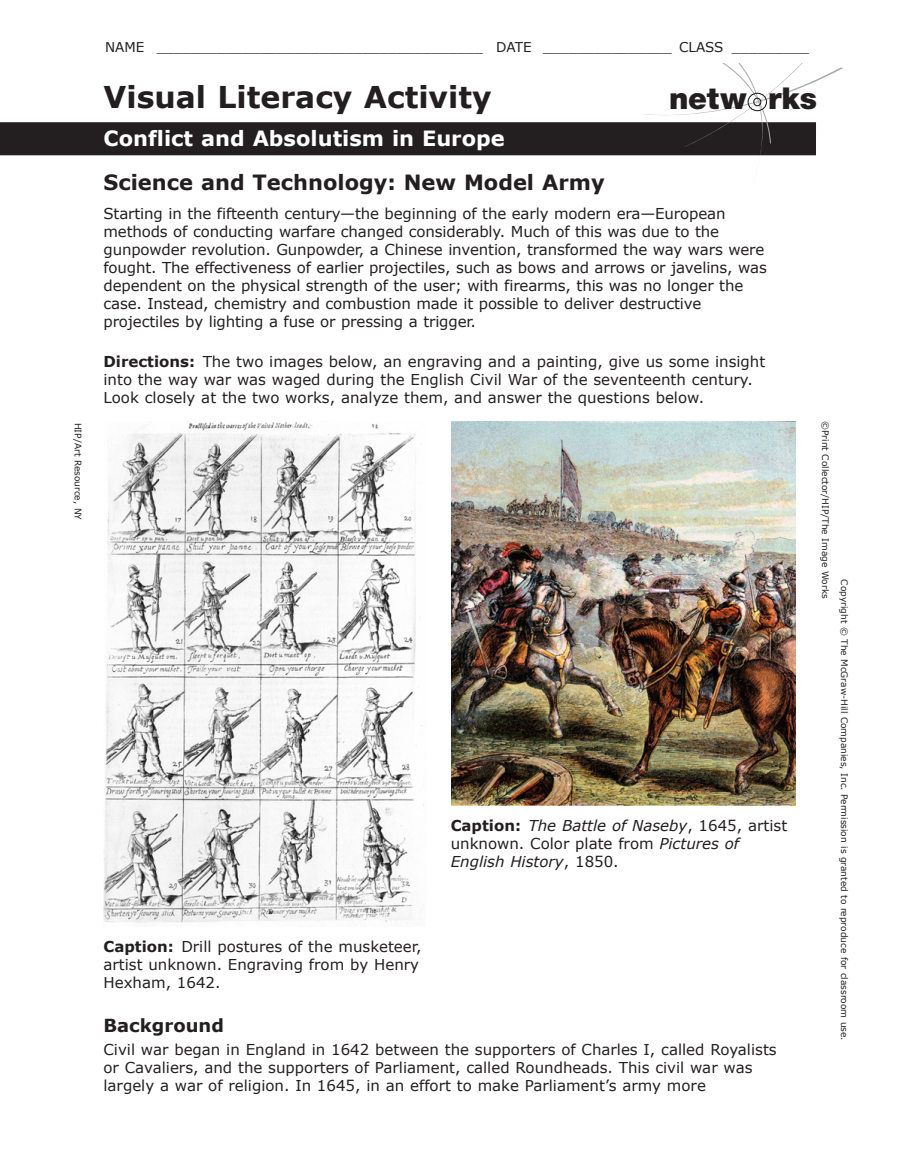
<style>
.page{position:relative;width:918px;height:1175px;background:#fff}
.page>*{position:absolute;margin:0;border:0;box-sizing:border-box;transform-origin:0 0}
.t1{font:900 30.15px "Helvetica Neue LT Std";color:#231f20}
.t2{font:700 30px "Verdana";color:#231f20}
.t3{font:700 21px "Verdana";color:#231f20}
.t4{font:700 21px "Verdana";color:#fff}
.t5{font:700 18px "Verdana";color:#231f20}
.t6{font:15px/18px "Verdana";letter-spacing:-.01em;color:#231f20}
.t7{font:italic 15px/18px "Verdana";color:#231f20}
.t8{font:13.5px "Verdana";color:#231f20}
.t9{font:9px "Verdana";color:#231f20}
.s1{font-weight:700}
.s2{font-weight:700;font-style:normal}
.s3{font-style:normal}
</style>
<div class="page">
<div style="left:0;top:122px;width:816px;height:33px;background:#231f20"></div>
<svg style="left:642px;top:63px;width:201px;height:93px"></svg>
<img style="left:104px;top:422px;width:320px;height:501px">
<img style="left:451px;top:421px;width:344px;height:384px">
<p class="t8" style="left:105px;top:39px;width:706px">NAME ______________________________________ DATE _______________ CLASS _________</p>
<h1 class="t1" style="left:669px;top:81px;width:150px">netw rks</h1>
<h3 class="t4" style="left:104px;top:125px;width:403px">Conflict and Absolutism in Europe</h3>
<h2 class="t2" style="left:104px;top:78px;width:390px">Visual Literacy Activity</h2>
<h3 class="t3" style="left:104px;top:169px;width:503px">Science and Technology: New Model Army</h3>
<p class="t6" style="left:104px;top:204px;width:665px">Starting in the fifteenth century—the beginning of the early modern era—European methods of conducting warfare changed considerably. Much of this was due to the gunpowder revolution. Gunpowder, a Chinese invention, transformed the way wars were fought. The effectiveness of earlier projectiles, such as bows and arrows or javelins, was dependent on the physical strength of the user; with firearms, this was no longer the case. Instead, chemistry and combustion made it possible to deliver destructive projectiles by lighting a fuse or pressing a trigger.</p>
<p class="t6" style="left:104px;top:352px;width:663px"><span class="s1">Directions:</span> The two images below, an engraving and a painting, give us some insight into the way war was waged during the English Civil War of the seventeenth century.<br>Look closely at the two works, analyze them, and answer the questions below.</p>
<p class="t9" style="left:84px;top:422px;width:99px;rotate:90deg">HIP/Art Resource, NY</p>
<p class="t9" style="left:831px;top:421px;width:179px;rotate:90deg">©Print Collector/HIP/The Image Works</p>
<p class="t6" style="left:104px;top:936px;width:320px"><span class="s1">Caption:</span> Drill postures of the musketeer, artist unknown. Engraving from by Henry<br>Hexham, 1642.</p>
<p class="t7" style="left:451px;top:815px;width:338px"><span class="s2">Caption:</span> The Battle of Naseby<span class="s3">, 1645, artist unknown. Color plate from</span> Pictures of<br>English History<span class="s3">, 1850.</span></p>
<p class="t5" style="left:104px;top:1014px;width:122px">Background</p>
<p class="t6" style="left:104px;top:1039px;width:675px">Civil war began in England in 1642 between the supporters of Charles I, called Royalists or Cavaliers, and the supporters of Parliament, called Roundheads. This civil war was largely a war of religion. In 1645, in an effort to make Parliament’s army more</p>
<p class="t9" style="left:850px;top:579px;width:463px;rotate:90deg">Copyright © The McGraw-Hill Companies, Inc. Permission is granted to reproduce for classroom use.</p>
</div>
